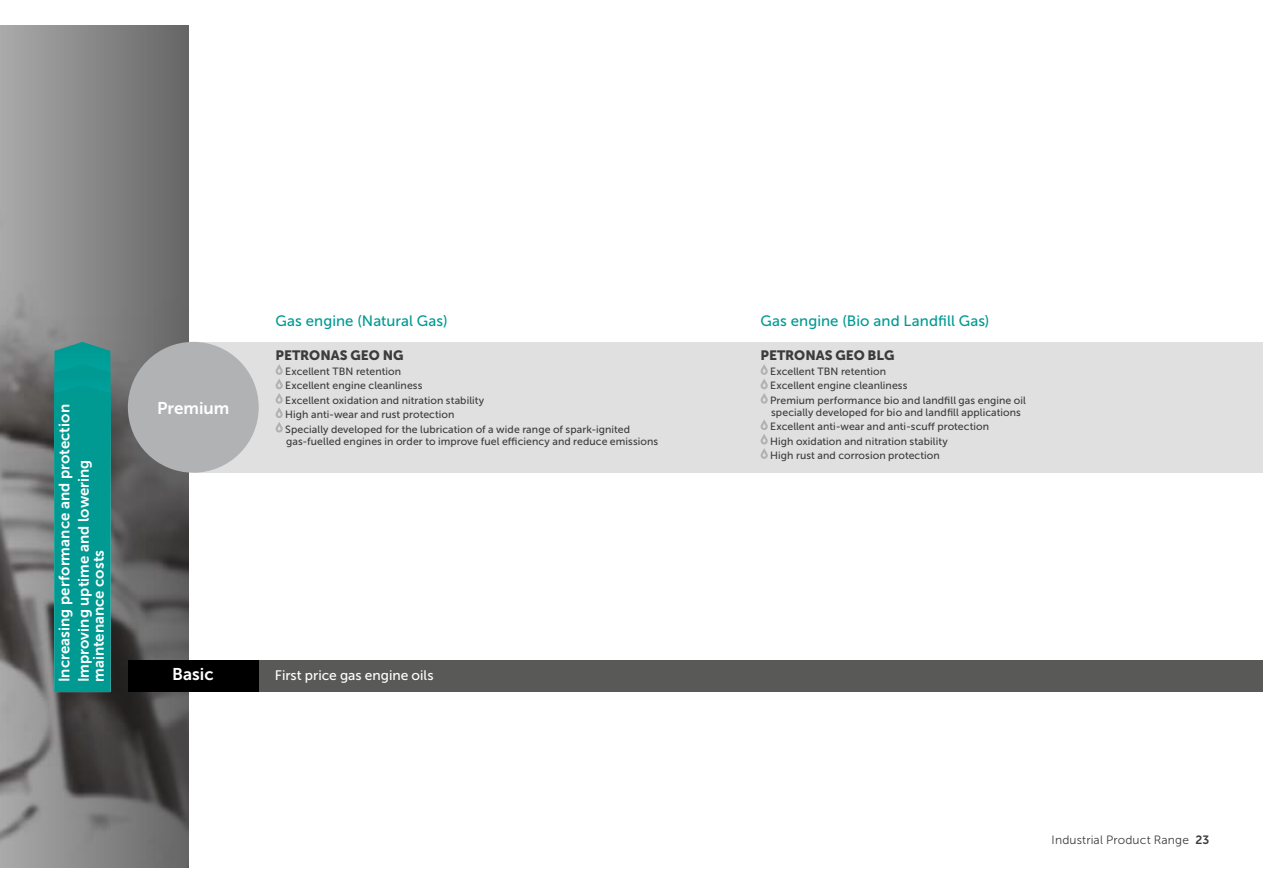
<style>
.page{position:relative;width:1263px;height:893px;background:#fff}
.page>*{position:absolute;margin:0;border:0;box-sizing:border-box;transform-origin:0 0}
.t1{font:16.95px "Museo Sans 700";color:#fff}
.t2{font:15px/19.2px "Museo Sans 700";letter-spacing:.005em;color:#fff}
.t3{font:15px "Museo Sans 500";letter-spacing:.005em;color:#009a93}
.t4{font:13.8px "Museo Sans 500";color:#fff}
.t5{font:13.5px "Museo Sans 900";letter-spacing:-.005em;color:#3c3c3b}
.t6{font:12px "Museo Sans 300";letter-spacing:.01em;color:#3c3c3b}
.t7{font:10.5px/14.4px "Museo Sans 500";letter-spacing:.01em;color:#3c3c3b}
.s1{font-family:"Museo Sans 700"}
</style>
<div class="page">
<svg style="left:0;top:25px;width:189px;height:842px;background:#777676"></svg>
<div style="left:54px;top:342px;width:57px;height:350px;background:#009a93"></div>
<div style="left:128px;top:660px;width:1135px;height:32px;background:#595958"></div>
<div style="left:128px;top:660px;width:130px;height:32px;background:#000"></div>
<div style="left:193px;top:342px;width:1070px;height:131px;background:#e0e0e1"></div>
<div style="left:128px;top:342px;width:131px;height:131px;background:#b1b2b4;border-radius:50%"></div>
<svg style="left:276px;top:364px;width:7px;height:68px"></svg>
<svg style="left:760px;top:364px;width:8px;height:40px"></svg>
<svg style="left:760px;top:420px;width:8px;height:39px"></svg>
<h2 class="t2" style="left:55px;top:682px;width:280px;rotate:-90deg">Increasing performance and protection<br>Improving uptime and lowering</h2>
<h2 class="t2" style="left:89px;top:682px;width:134px;rotate:-90deg">maintenance costs</h2>
<h1 class="t1" style="left:157px;top:398px;width:74px">Premium</h1>
<h2 class="t3" style="left:276px;top:313px;width:173px">Gas engine (Natural Gas)</h2>
<h2 class="t3" style="left:760px;top:313px;width:230px">Gas engine (Bio and Landfill Gas)</h2>
<p class="t5" style="left:276px;top:348px;width:129px">PETRONAS GEO NG</p>
<p class="t7" style="left:285px;top:364px;width:346px">Excellent TBN retention<br>Excellent engine cleanliness<br>Excellent oxidation and nitration stability<br>High anti-wear and rust protection<br>Specially developed for the lubrication of a wide range of spark-ignited</p>
<p class="t7" style="left:286px;top:434px;width:374px">gas-fuelled engines in order to improve fuel efficiency and reduce emissions</p>
<p class="t5" style="left:760px;top:348px;width:135px">PETRONAS GEO BLG</p>
<p class="t7" style="left:770px;top:364px;width:257px">Excellent TBN retention<br>Excellent engine cleanliness<br>Premium performance bio and landfill gas engine oil</p>
<p class="t7" style="left:770px;top:405px;width:252px">specially developed for bio and landfill applications Excellent anti-wear and anti-scuff protection<br>High oxidation and nitration stability<br>High rust and corrosion protection</p>
<h1 class="t1" style="left:172px;top:665px;width:43px">Basic</h1>
<h3 class="t4" style="left:275px;top:667px;width:160px">First price gas engine oils</h3>
<p class="t6" style="left:1052px;top:834px;width:159px">Industrial Product Range <span class="s1">23</span></p>
</div>
